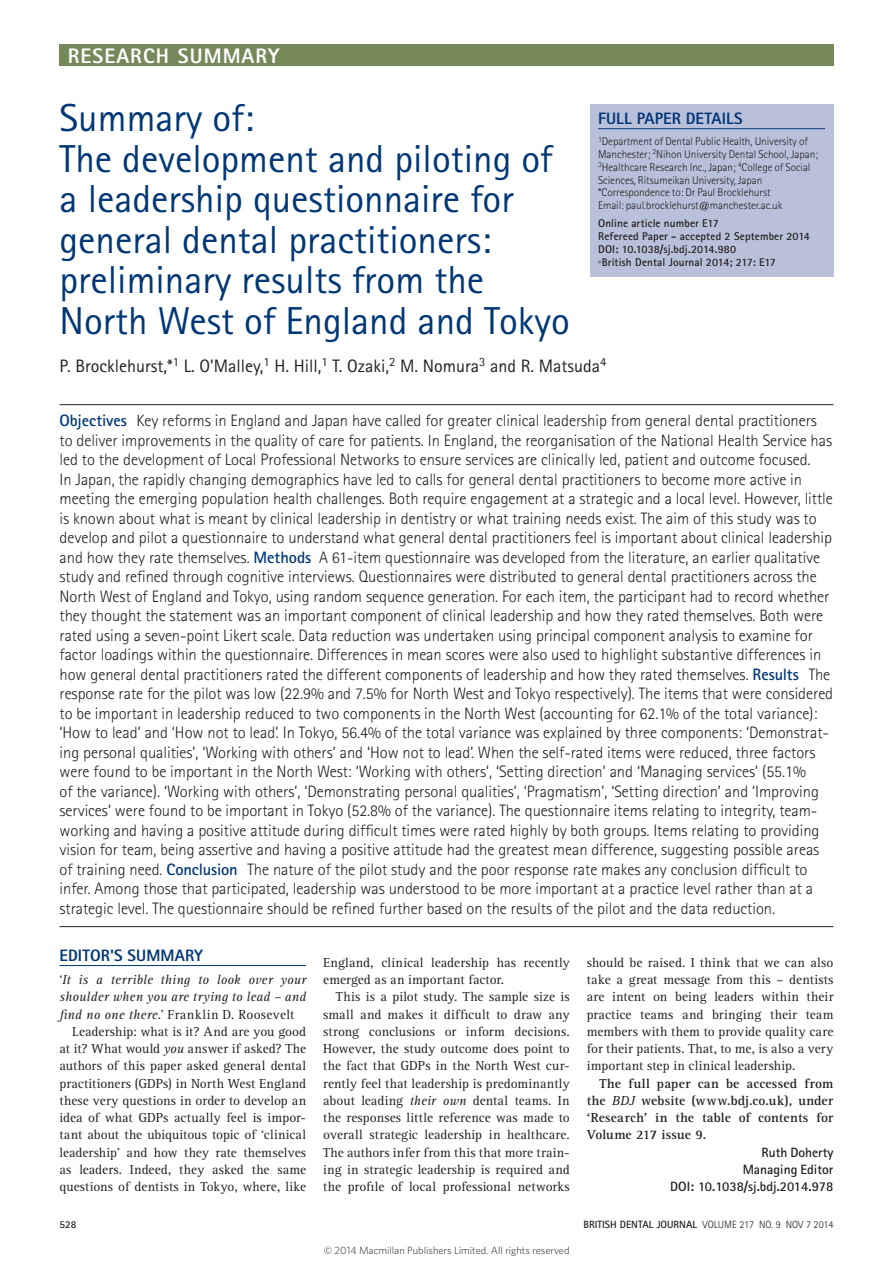
<style>
.page{position:relative;width:893px;height:1263px;background:#fff}
.page>*{position:absolute;margin:0;border:0;box-sizing:border-box;transform-origin:0 0}
._1_BDJ_practice_head{font:39px/40.5px "Rotis Sans Serif Std";color:#013775}
.t1{font:800 21px "Rotis Sans Serif Std";letter-spacing:.05em;color:#fff}
.author{font:18px "Rotis Sans Serif Std";color:#231f20}
.abstract{font:300 16.5px/19.5px "Rotis Sans Serif Std";letter-spacing:-.005em;color:#231f20}
._1_BDJ_crosshead_1{font:800 16.5px "Rotis Sans Serif Std";color:#013775}
._1_BDJ_body{font:13.5px/17.2px "Rotis Serif Std";letter-spacing:.005em;color:#231f20;text-align:justify}
._1_BDJ_body-2{font:700 13.5px/17.2px "Rotis Serif Std";letter-spacing:.015em;color:#231f20;text-align:justify}
._1_BDJ_body-3{font:italic 13.5px/17.2px "Rotis Serif Std";letter-spacing:.015em;color:#231f20;text-align:justify}
._2_BDJ_references{font:700 13.5px "Rotis Sans Serif Std";color:#231f20}
._2_BDJ_commentary_bo{font:700 13.5px/17.2px "Rotis Sans Serif Std";color:#231f20;text-align:right}
.author_biog{font:300 11.25px/12.8px "Rotis Sans Serif Std";letter-spacing:-.005em;color:#231f20}
.article_details{font:700 11.25px/13.2px "Rotis Sans Serif Std";letter-spacing:.01em;color:#231f20}
.t2{font:300 10.5px "Whitney";color:#1d1d1b}
.t3{font:300 10.5px "Rotis Sans Serif Std";color:#231f20}
.t4{font:700 10.5px "Rotis Sans Serif Std";color:#231f20}
.s1{font-weight:400;font-size:6.3px}
.s2{font-weight:700;color:#013775}
.s3{font-style:normal}
.s4{font-style:italic}
.s5{font-weight:400;font-style:italic}
.s6{font-weight:700}
</style>
<div class="page">
<hr style="left:60px;top:965px;width:246px;height:1px;background:#013775">
<div style="left:590px;top:104px;width:243px;height:173px;background:#b9c0d9"></div>
<hr style="left:598px;top:128px;width:227px;height:1px;background:#013775">
<hr style="left:60px;top:404px;width:773px;height:1px;background:#231f20">
<hr style="left:60px;top:926px;width:773px;height:1px;background:#231f20">
<div style="left:59px;top:45px;width:774px;height:21px;background:#76895b"></div>
<p class="t1" style="left:68px;top:42px;width:213px">RESEARCH SUMMARY</p>
<p class="_1_BDJ_practice_head" style="left:60px;top:97px;width:512px">Summary of:<br>The development and piloting of a leadership questionnaire for general dental practitioners: preliminary results from the<br>North West of England and Tokyo</p>
<p class="author" style="left:60px;top:355px;width:548px">P. Brocklehurst,*<sup>1</sup> L. O’Malley,<sup>1</sup> H. Hill,<sup>1</sup> T. Ozaki,<sup>2</sup> M. Nomura<sup>3</sup> and R. Matsuda<sup>4</sup></p>
<p class="_1_BDJ_crosshead_1" style="left:598px;top:108px;width:146px">FULL PAPER DETAILS</p>
<p class="author_biog" style="left:598px;top:135px;width:221px"><sup>1</sup>Department of Dental Public Health, University of Manchester; <sup>2</sup>Nihon University Dental School, Japan; <sup>3</sup>Healthcare Research Inc., Japan; <sup>4</sup>College of Social Sciences, Ritsumeikan University, Japan *Correspondence to: Dr Paul Brocklehurst<br>Email: paul.brocklehurst@manchester.ac.uk</p>
<p class="article_details" style="left:598px;top:216px;width:213px">Online article number E17<br>Refereed Paper - accepted 2 September 2014<br>DOI: 10.1038/sj.bdj.2014.980<br><span class="s1">©</span>British Dental Journal 2014; 217: E17</p>
<p class="abstract" style="left:60px;top:411px;width:775px"><span class="s2">Objectives</span> Key reforms in England and Japan have called for greater clinical leadership from general dental practitioners to deliver improvements in the quality of care for patients. In England, the reorganisation of the National Health Service has led to the development of Local Professional Networks to ensure services are clinically led, patient and outcome focused.<br>In Japan, the rapidly changing demographics have led to calls for general dental practitioners to become more active in meeting the emerging population health challenges. Both require engagement at a strategic and a local level. However, little is known about what is meant by clinical leadership in dentistry or what training needs exist. The aim of this study was to develop and pilot a questionnaire to understand what general dental practitioners feel is important about clinical leadership and how they rate themselves. <span class="s2">Methods</span> A 61-item questionnaire was developed from the literature, an earlier qualitative study and refined through cognitive interviews. Questionnaires were distributed to general dental practitioners across the North West of England and Tokyo, using random sequence generation. For each item, the participant had to record whether they thought the statement was an important component of clinical leadership and how they rated themselves. Both were rated using a seven-point Likert scale. Data reduction was undertaken using principal component analysis to examine for factor loadings within the questionnaire. Differences in mean scores were also used to highlight substantive differences in how general dental practitioners rated the different components of leadership and how they rated themselves. <span class="s2">Results</span> The response rate for the pilot was low (22.9% and 7.5% for North West and Tokyo respectively). The items that were considered to be important in leadership reduced to two components in the North West (accounting for 62.1% of the total variance): ‘How to lead’ and ‘How not to lead’. In Tokyo, 56.4% of the total variance was explained by three components: ‘Demonstrat&shy;ing personal qualities’, ‘Working with others’ and ‘How not to lead’. When the self-rated items were reduced, three factors were found to be important in the North West: ‘Working with others’, ‘Setting direction’ and ‘Managing services’ (55.1%<br>of the variance). ‘Working with others’, ‘Demonstrating personal qualities’, ‘Pragmatism’, ‘Setting direction’ and ‘Improving services’ were found to be important in Tokyo (52.8% of the variance). The questionnaire items relating to integrity, team&shy;working and having a positive attitude during difficult times were rated highly by both groups. Items relating to providing vision for team, being assertive and having a positive attitude had the greatest mean difference, suggesting possible areas of training need. <span class="s2">Conclusion</span> The nature of the pilot study and the poor response rate makes any conclusion difficult to infer. Among those that participated, leadership was understood to be more important at a practice level rather than at a strategic level. The questionnaire should be refined further based on the results of the pilot and the data reduction.</p>
<p class="_1_BDJ_crosshead_1" style="left:60px;top:945px;width:145px">EDITOR'S SUMMARY</p>
<p class="_1_BDJ_body-3" style="left:60px;top:971px;width:248px"><span class="s3">‘</span>It is a terrible thing to look over your shoulder when you are trying to lead – and find no one there<span class="s3">.’ Franklin D. Roosevelt</span></p>
<p class="_1_BDJ_body" style="left:60px;top:1023px;width:248px;text-indent:13px">Leadership: what is it? And are you good at it? What would <span class="s4">you</span> answer if asked? The authors of this paper asked general dental practitioners (GDPs) in North West England these very questions in order to develop an idea of what GDPs actually feel is impor&shy;tant about the ubiquitous topic of ‘clinical leadership’ and how they rate themselves as leaders. Indeed, they asked the same questions of dentists in Tokyo, where, like</p>
<p class="_1_BDJ_body" style="left:323px;top:954px;width:248px">England, clinical leadership has recently emerged as an important factor.</p>
<p class="_1_BDJ_body" style="left:323px;top:988px;width:248px;text-indent:13px">This is a pilot study. The sample size is small and makes it difficult to draw any strong conclusions or inform decisions.<br>However, the study outcome does point to the fact that GDPs in the North West cur&shy;rently feel that leadership is predominantly about leading <span class="s4">their own</span> dental teams. In the responses little reference was made to overall strategic leadership in healthcare.<br>The authors infer from this that more train&shy;ing in strategic leadership is required and the profile of local professional networks</p>
<p class="_1_BDJ_body" style="left:587px;top:954px;width:248px">should be raised. I think that we can also take a great message from this – dentists are intent on being leaders within their practice teams and bringing their team members with them to provide quality care for their patients. That, to me, is also a very important step in clinical leadership.</p>
<p class="_1_BDJ_body-2" style="left:587px;top:1075px;width:248px;text-indent:13px">The full paper can be accessed from the <span class="s5">BDJ</span> website (www.bdj.co.uk), under ‘Research’ in the table of contents for Volume 217 issue 9.</p>
<p class="_2_BDJ_commentary_bo" style="left:743px;top:1143px;width:92px">Ruth Doherty<br>Managing Editor</p>
<p class="_2_BDJ_references" style="left:670px;top:1178px;width:165px">DOI: 10.1038/sj.bdj.2014.978</p>
<p class="t4" style="left:60px;top:1217px;width:18px">528</p>
<p class="t3" style="left:583px;top:1218px;width:251px"><span class="s6">BRITISH DENTAL JOURNAL</span> VOLUME 217 NO. 9 NOV 7 2014</p>
<p class="t2" style="left:324px;top:1243px;width:247px">© 2014 Macmillan Publishers Limited. All rights reserved</p>
</div>
